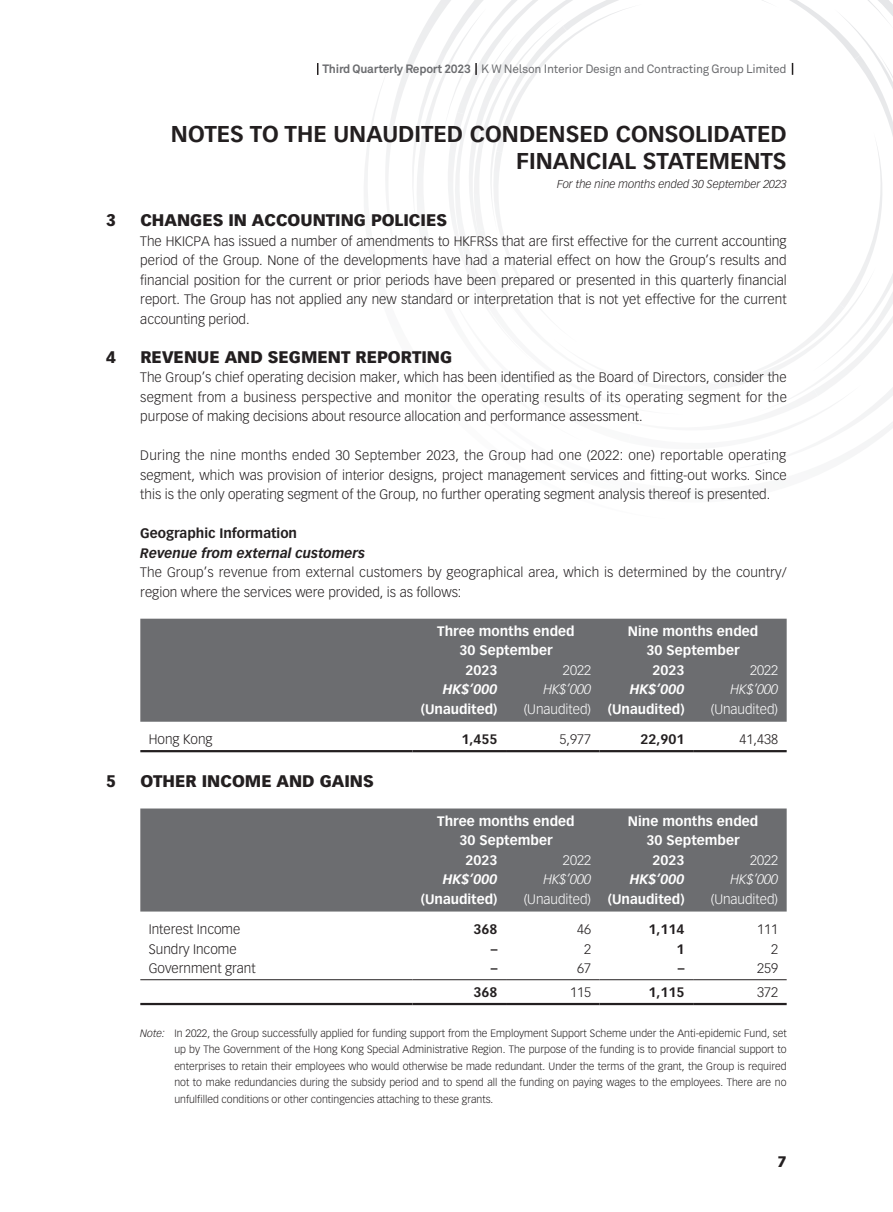
<style>
.page{position:relative;width:893px;height:1212px;background:#fff}
.page>*{position:absolute;margin:0;border:0;box-sizing:border-box;transform-origin:0 0}
.t1{font:700 22.5px/27px "Vectora LT Std";color:#231f20;text-align:right}
.t2{font:900 16.5px "Vectora LT Std";color:#231f20}
.t3{font:900 15px "Vectora LT Std";color:#231f20}
.t4{font:300 13.5px/19.5px "Vectora LT Std";color:#231f20;text-align:justify}
.t5{font:700 13.5px/19.5px "Vectora LT Std";color:#fff;text-align:center}
.t6{font:300 13.5px "Vectora LT Std";color:#fff}
.t7{font:700 13.5px "Vectora LT Std";color:#231f20}
.t8{font:italic 700 13.5px "Vectora LT Std";color:#231f20}
.t9{font:italic 700 13.5px "Vectora LT Std";color:#fff}
.t10{font:italic 300 13.5px "Vectora LT Std";color:#fff}
.t11{font:12px "Akkurat Pro";letter-spacing:-.02em;color:#6c6d70}
.t12{font:italic 300 11.25px "Vectora LT Std";color:#231f20}
.t13{font:300 10.5px/16.5px "Vectora LT Std";color:#231f20;text-align:justify}
.s1{font-weight:700}
.s2{font-style:italic}
</style>
<div class="page">
<svg style="left:317px;top:63px;width:1px;height:12px"></svg>
<svg style="left:364px;top:0;width:529px;height:446px"></svg>
<div style="left:140px;top:619px;width:647px;height:103px;background:#6c6d70"></div>
<hr style="left:140px;top:750px;width:272px;height:2px;background:#231f20">
<hr style="left:412px;top:750px;width:94px;height:2px;background:#231f20">
<hr style="left:506px;top:750px;width:94px;height:2px;background:#231f20">
<hr style="left:600px;top:750px;width:93px;height:2px;background:#231f20">
<hr style="left:693px;top:750px;width:94px;height:2px;background:#231f20">
<div style="left:140px;top:808px;width:647px;height:103px;background:#6c6d70"></div>
<hr style="left:140px;top:979px;width:272px;height:1px;background:#231f20">
<hr style="left:412px;top:979px;width:94px;height:1px;background:#231f20">
<hr style="left:506px;top:979px;width:94px;height:1px;background:#231f20">
<hr style="left:600px;top:979px;width:93px;height:1px;background:#231f20">
<hr style="left:693px;top:979px;width:94px;height:1px;background:#231f20">
<hr style="left:140px;top:1003px;width:272px;height:2px;background:#231f20">
<hr style="left:412px;top:1003px;width:94px;height:2px;background:#231f20">
<hr style="left:506px;top:1003px;width:94px;height:2px;background:#231f20">
<hr style="left:600px;top:1003px;width:93px;height:2px;background:#231f20">
<hr style="left:693px;top:1003px;width:94px;height:2px;background:#231f20">
<p class="t11" style="left:322px;top:62px;width:466px"><span class="s1">Third Quarterly Report 2023</span> K W Nelson Interior Design and Contracting Group Limited</p>
<h1 class="t1" style="left:171px;top:120px;width:617px">NOTES TO THE UNAUDITED CONDENSED CONSOLIDATED<br>FINANCIAL STATEMENTS</h1>
<p class="t12" style="left:557px;top:177px;width:231px">For the nine months ended 30 September 2023</p>
<p class="t2" style="left:106px;top:210px;width:11px">3</p>
<p class="t2" style="left:140px;top:210px;width:308px">CHANGES IN ACCOUNTING POLICIES</p>
<p class="t4" style="left:140px;top:231px;width:648px">The HKICPA has issued a number of amendments to HKFRSs that are first effective for the current accounting period of the Group. None of the developments have had a material effect on how the Group’s results and financial position for the current or prior periods have been prepared or presented in this quarterly financial report. The Group has not applied any new standard or interpretation that is not yet effective for the current accounting period.</p>
<p class="t2" style="left:106px;top:347px;width:11px">4</p>
<p class="t2" style="left:140px;top:347px;width:313px">REVENUE AND SEGMENT REPORTING</p>
<p class="t4" style="left:140px;top:368px;width:648px">The Group’s chief operating decision maker, which has been identified as the Board of Directors, consider the segment from a business perspective and monitor the operating results of its operating segment for the purpose of making decisions about resource allocation and performance assessment.</p>
<p class="t4" style="left:140px;top:446px;width:648px">During the nine months ended 30 September 2023, the Group had one (2022: one) reportable operating segment, which was provision of interior designs, project management services and fitting-out works. Since this is the only operating segment of the Group, no further operating segment analysis thereof is presented.</p>
<p class="t7" style="left:140px;top:525px;width:158px">Geographic Information</p>
<p class="t8" style="left:140px;top:545px;width:226px">Revenue from external customers</p>
<p class="t4" style="left:140px;top:563px;width:648px">The Group’s revenue from external customers by geographical area, which is determined by the country/ region where the services were provided, is as follows:</p>
<p class="t5" style="left:437px;top:621px;width:139px">Three months ended<br>30 September</p>
<p class="t5" style="left:628px;top:621px;width:132px">Nine months ended<br>30 September</p>
<p class="t5" style="left:466px;top:660px;width:33px">2023</p>
<p class="t6" style="left:563px;top:662px;width:30px">2022</p>
<p class="t5" style="left:653px;top:660px;width:33px">2023</p>
<p class="t6" style="left:750px;top:662px;width:30px">2022</p>
<p class="t9" style="left:443px;top:681px;width:56px">HK$’000</p>
<p class="t10" style="left:543px;top:681px;width:49px">HK$’000</p>
<p class="t9" style="left:630px;top:681px;width:56px">HK$’000</p>
<p class="t10" style="left:730px;top:681px;width:49px">HK$’000</p>
<p class="t5" style="left:421px;top:699px;width:78px">(Unaudited)</p>
<p class="t6" style="left:524px;top:701px;width:162px">(Unaudited) <span class="s1">(Unaudited)</span></p>
<p class="t6" style="left:711px;top:701px;width:69px">(Unaudited)</p>
<p class="t4" style="left:149px;top:730px;width:65px">Hong Kong</p>
<p class="t7" style="left:462px;top:731px;width:37px">1,455</p>
<p class="t4" style="left:559px;top:730px;width:33px">5,977</p>
<p class="t7" style="left:641px;top:731px;width:45px">22,901</p>
<p class="t4" style="left:739px;top:730px;width:40px">41,438</p>
<p class="t2" style="left:106px;top:770px;width:11px">5</p>
<p class="t2" style="left:140px;top:770px;width:235px">OTHER INCOME AND GAINS</p>
<p class="t5" style="left:437px;top:811px;width:139px">Three months ended<br>30 September</p>
<p class="t5" style="left:628px;top:811px;width:132px">Nine months ended<br>30 September</p>
<p class="t5" style="left:466px;top:850px;width:33px">2023</p>
<p class="t6" style="left:563px;top:852px;width:30px">2022</p>
<p class="t5" style="left:653px;top:850px;width:33px">2023</p>
<p class="t6" style="left:750px;top:852px;width:30px">2022</p>
<p class="t9" style="left:443px;top:871px;width:56px">HK$’000</p>
<p class="t10" style="left:543px;top:871px;width:49px">HK$’000</p>
<p class="t9" style="left:630px;top:871px;width:56px">HK$’000</p>
<p class="t10" style="left:730px;top:871px;width:49px">HK$’000</p>
<p class="t5" style="left:421px;top:889px;width:78px">(Unaudited)</p>
<p class="t6" style="left:524px;top:891px;width:162px">(Unaudited) <span class="s1">(Unaudited)</span></p>
<p class="t6" style="left:711px;top:891px;width:69px">(Unaudited)</p>
<p class="t4" style="left:149px;top:920px;width:93px">Interest Income</p>
<p class="t7" style="left:473px;top:921px;width:25px">368</p>
<p class="t4" style="left:577px;top:920px;width:16px">46</p>
<p class="t7" style="left:649px;top:921px;width:37px">1,114</p>
<p class="t4" style="left:757px;top:920px;width:23px">111</p>
<p class="t4" style="left:149px;top:939px;width:89px">Sundry Income</p>
<p class="t7" style="left:491px;top:941px;width:8px">–</p>
<p class="t4" style="left:584px;top:939px;width:9px">2</p>
<p class="t7" style="left:677px;top:941px;width:9px">1</p>
<p class="t4" style="left:771px;top:939px;width:9px">2</p>
<p class="t4" style="left:149px;top:959px;width:108px">Government grant</p>
<p class="t7" style="left:491px;top:960px;width:8px">–</p>
<p class="t4" style="left:577px;top:959px;width:16px">67</p>
<p class="t7" style="left:678px;top:960px;width:8px">–</p>
<p class="t4" style="left:757px;top:959px;width:23px">259</p>
<p class="t7" style="left:474px;top:984px;width:25px">368</p>
<p class="t4" style="left:570px;top:983px;width:23px">115</p>
<p class="t7" style="left:649px;top:984px;width:37px">1,115</p>
<p class="t4" style="left:757px;top:983px;width:23px">372</p>
<p class="t13" style="left:174px;top:1025px;width:614px;text-indent:-34px"><span class="s2">Note:</span> In 2022, the Group successfully applied for funding support from the Employment Support Scheme under the Anti-epidemic Fund, set up by The Government of the Hong Kong Special Administrative Region. The purpose of the funding is to provide financial support to enterprises to retain their employees who would otherwise be made redundant. Under the terms of the grant, the Group is required not to make redundancies during the subsidy period and to spend all the funding on paying wages to the employees. There are no unfulfilled conditions or other contingencies attaching to these grants.</p>
<p class="t3" style="left:778px;top:1152px;width:10px">7</p>
</div>
